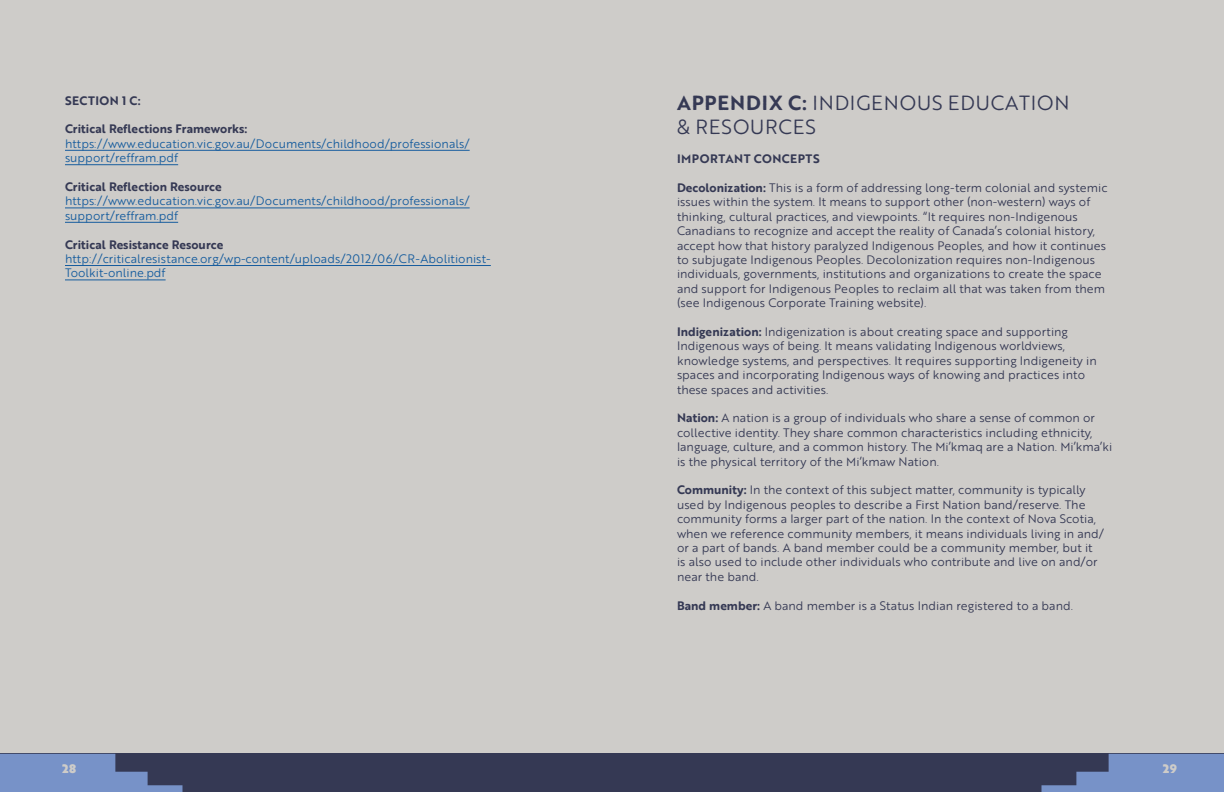
<style>
.page{position:relative;width:1224px;height:792px;background:#ceccc9}
.page>*{position:absolute;margin:0;border:0;box-sizing:border-box;transform-origin:0 0}
.Header_1{font:20px/24px "Brother 1816 Printed";letter-spacing:.04em;color:#353954}
.t1{font:12px/14.4px "Brother 1816 Printed";color:#353954}
.t2{font:12px/14.4px "Brother 1816 Printed";color:#175d9e}
.t3{font:700 12px "Brother 1816 Printed";color:#353954}
.t4{font:700 12px "Brother 1816 Printed";letter-spacing:.04em;color:#353954}
.t5{font:900 12px "Brother 1816 Printed";color:#ceccc9}
.s1{font-weight:700;color:#353954}
.s2{font-weight:700}
</style>
<div class="page">
<div style="left:0;top:754px;width:1224px;height:38px;background:#353954"></div>
<svg style="left:1041px;top:754px;width:183px;height:38px"></svg>
<svg style="left:0;top:754px;width:182px;height:38px"></svg>
<hr style="left:65px;top:150px;width:405px;height:1px;background:#175d9e">
<hr style="left:65px;top:165px;width:113px;height:1px;background:#175d9e">
<hr style="left:65px;top:208px;width:405px;height:1px;background:#175d9e">
<hr style="left:65px;top:222px;width:113px;height:1px;background:#175d9e">
<hr style="left:65px;top:265px;width:426px;height:1px;background:#175d9e">
<hr style="left:65px;top:280px;width:101px;height:1px;background:#175d9e">
<p class="t4" style="left:65px;top:91px;width:77px">SECTION 1 C:</p>
<p class="t2" style="left:65px;top:122px;width:406px"><span class="s1">Critical Reflections Frameworks: </span>https://www.education.vic.gov.au/Documents/childhood/professionals/ support/reffram.pdf</p>
<p class="t3" style="left:65px;top:178px;width:158px">Critical Reflection Resource</p>
<p class="t2" style="left:65px;top:194px;width:406px">https://www.education.vic.gov.au/Documents/childhood/professionals/ support/reffram.pdf</p>
<p class="t3" style="left:65px;top:235px;width:160px">Critical Resistance Resource</p>
<p class="t2" style="left:65px;top:251px;width:427px">http://criticalresistance.org/wp-content/uploads/2012/06/CR-Abolitionist-<br>Toolkit-online.pdf</p>
<p class="Header_1" style="left:677px;top:91px;width:394px"><span class="s2">APPENDIX C:</span> INDIGENOUS EDUCATION &amp; RESOURCES</p>
<p class="t4" style="left:677px;top:150px;width:144px">IMPORTANT CONCEPTS</p>
<p class="t1" style="left:677px;top:180px;width:432px"><span class="s2">Decolonization:</span> This is a form of addressing long-term colonial and systemic issues within the system. It means to support other (non-western) ways of thinking, cultural practices, and viewpoints. “It requires non-Indigenous Canadians to recognize and accept the reality of Canada’s colonial history, accept how that history paralyzed Indigenous Peoples, and how it continues to subjugate Indigenous Peoples. Decolonization requires non-Indigenous individuals, governments, institutions and organizations to create the space and support for Indigenous Peoples to reclaim all that was taken from them (see Indigenous Corporate Training website).</p>
<p class="t1" style="left:677px;top:324px;width:421px"><span class="s2">Indigenization:</span> Indigenization is about creating space and supporting Indigenous ways of being. It means validating Indigenous worldviews, knowledge systems, and perspectives. It requires supporting Indigeneity in spaces and incorporating Indigenous ways of knowing and practices into these spaces and activities.</p>
<p class="t1" style="left:677px;top:410px;width:437px"><span class="s2">Nation:</span> A nation is a group of individuals who share a sense of common or collective identity. They share common characteristics including ethnicity, language, culture, and a common history. The Mi’kmaq are a Nation. Mi’kma’ki is the physical territory of the Mi’kmaw Nation.</p>
<p class="t1" style="left:677px;top:482px;width:429px"><span class="s2">Community:</span> In the context of this subject matter, community is typically used by Indigenous peoples to describe a First Nation band/reserve. The community forms a larger part of the nation. In the context of Nova Scotia, when we reference community members, it means individuals living in and/ or a part of bands. A band member could be a community member, but it is also used to include other individuals who contribute and live on and/or near the band.</p>
<p class="t1" style="left:677px;top:598px;width:398px"><span class="s2">Band member:</span> A band member is a Status Indian registered to a band.</p>
<p class="t5" style="left:62px;top:759px;width:16px">28</p>
<p class="t5" style="left:1163px;top:759px;width:16px">29</p>
</div>
